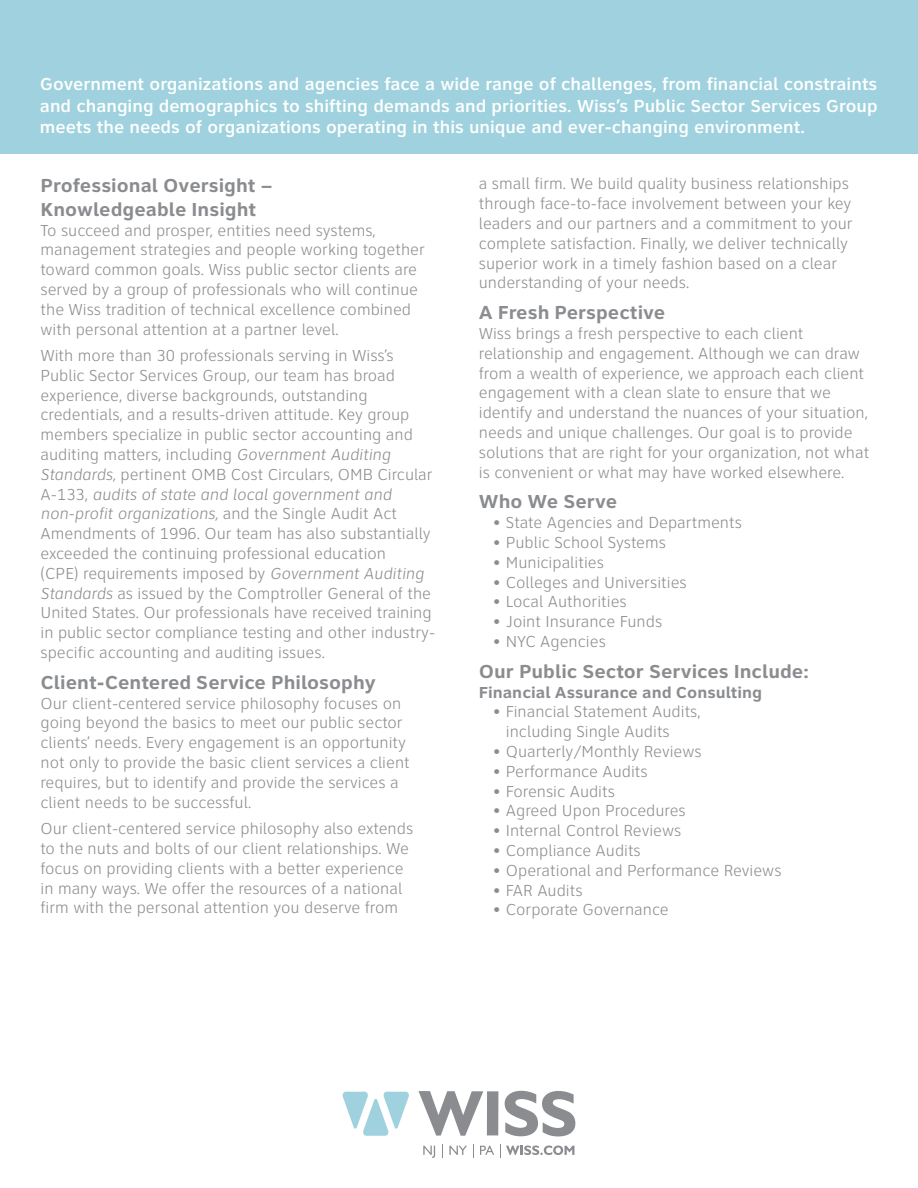
<style>
.page{position:relative;width:918px;height:1188px;background:#fff}
.page>*{position:absolute;margin:0;border:0;box-sizing:border-box;transform-origin:0 0}
.subhead{font:700 19.5px/24px "Clearview Text";color:#8a8c8f}
.intro{font:500 18px/21.6px "Clearview Text";color:#fff;text-align:justify}
.body{font:300 16.5px/19.8px "Clearview Text";color:#8a8c8f}
.bullets{font:300 16.5px/19.8px "Clearview Text";color:#8a8c8f}
.small_subhead{font:700 16.5px "Clearview Text";color:#8a8c8f}
.s1{font-style:italic}
</style>
<div class="page">
<svg style="left:419px;top:1091px;width:64px;height:45px"></svg>
<div style="left:487px;top:1091px;width:11px;height:44px;background:#8a8c8f"></div>
<svg style="left:505px;top:1091px;width:70px;height:46px"></svg>
<svg style="left:343px;top:1092px;width:66px;height:44px"></svg>
<svg style="left:423px;top:1146px;width:12px;height:12px"></svg>
<svg style="left:442px;top:1145px;width:1px;height:13px"></svg>
<svg style="left:449px;top:1146px;width:18px;height:9px"></svg>
<svg style="left:473px;top:1145px;width:1px;height:13px"></svg>
<svg style="left:480px;top:1146px;width:14px;height:9px"></svg>
<svg style="left:500px;top:1145px;width:74px;height:13px"></svg>
<div style="left:0;top:0;width:918px;height:153px;background:#9fd2de"></div>
<p class="intro" style="left:40px;top:73px;width:839px">Government organizations and agencies face a wide range of challenges, from financial constraints and changing demographics to shifting demands and priorities. Wiss’s Public Sector Services Group meets the needs of organizations operating in this unique and ever-changing environment.</p>
<p class="subhead" style="left:40px;top:173px;width:234px">Professional Oversight –<br>Knowledgeable Insight</p>
<p class="body" style="left:40px;top:220px;width:386px">To succeed and prosper, entities need systems, management strategies and people working together toward common goals. Wiss public sector clients are served by a group of professionals who will continue the Wiss tradition of technical excellence combined with personal attention at a partner level.</p>
<p class="body" style="left:40px;top:346px;width:396px">With more than 30 professionals serving in Wiss’s Public Sector Services Group, our team has broad experience, diverse backgrounds, outstanding credentials, and a results-driven attitude. Key group members specialize in public sector accounting and auditing matters, including <span class="s1">Government Auditing Standards,</span> pertinent OMB Cost Circulars, OMB Circular A-133, <span class="s1">audits of state and local government and non-profit organizations,</span> and the Single Audit Act Amendments of 1996. Our team has also substantially exceeded the continuing professional education<br>(CPE) requirements imposed by <span class="s1">Government Auditing Standards</span> as issued by the Comptroller General of the United States. Our professionals have received training in public sector compliance testing and other industry&shy;specific accounting and auditing issues.</p>
<p class="subhead" style="left:40px;top:670px;width:337px">Client-Centered Service Philosophy</p>
<p class="body" style="left:40px;top:693px;width:371px">Our client-centered service philosophy focuses on going beyond the basics to meet our public sector clients’ needs. Every engagement is an opportunity not only to provide the basic client services a client requires, but to identify and provide the services a client needs to be successful.</p>
<p class="body" style="left:40px;top:819px;width:374px">Our client-centered service philosophy also extends to the nuts and bolts of our client relationships. We focus on providing clients with a better experience in many ways. We offer the resources of a national firm with the personal attention you deserve from</p>
<p class="body" style="left:479px;top:174px;width:375px">a small firm. We build quality business relationships through face-to-face involvement between your key leaders and our partners and a commitment to your complete satisfaction. Finally, we deliver technically superior work in a timely fashion based on a clear understanding of your needs.</p>
<p class="subhead" style="left:479px;top:301px;width:188px">A Fresh Perspective</p>
<p class="body" style="left:479px;top:324px;width:392px">Wiss brings a fresh perspective to each client relationship and engagement. Although we can draw from a wealth of experience, we approach each client engagement with a clean slate to ensure that we identify and understand the nuances of your situation, needs and unique challenges. Our goal is to provide solutions that are right for your organization, not what is convenient or what may have worked elsewhere.</p>
<p class="subhead" style="left:479px;top:490px;width:140px">Who We Serve</p>
<p class="bullets" style="left:492px;top:513px;width:251px">• State Agencies and Departments</p>
<p class="bullets" style="left:492px;top:533px;width:175px">• Public School Systems</p>
<p class="bullets" style="left:492px;top:553px;width:113px">• Municipalities</p>
<p class="bullets" style="left:492px;top:572px;width:196px">• Colleges and Universities</p>
<p class="bullets" style="left:492px;top:592px;width:136px">• Local Authorities</p>
<p class="bullets" style="left:492px;top:612px;width:171px">• Joint Insurance Funds</p>
<p class="bullets" style="left:492px;top:632px;width:115px">• NYC Agencies</p>
<p class="subhead" style="left:479px;top:659px;width:331px">Our Public Sector Services Include:</p>
<p class="small_subhead" style="left:479px;top:682px;width:285px">Financial Assurance and Consulting</p>
<p class="bullets" style="left:506px;top:702px;width:196px;text-indent:-14px">• Financial Statement Audits, including Single Audits</p>
<p class="bullets" style="left:492px;top:742px;width:211px">• Quarterly/Monthly Reviews</p>
<p class="bullets" style="left:492px;top:762px;width:157px">• Performance Audits</p>
<p class="bullets" style="left:492px;top:781px;width:124px">• Forensic Audits</p>
<p class="bullets" style="left:492px;top:801px;width:195px">• Agreed Upon Procedures</p>
<p class="bullets" style="left:492px;top:821px;width:191px">• Internal Control Reviews</p>
<p class="bullets" style="left:492px;top:841px;width:150px">• Compliance Audits</p>
<p class="bullets" style="left:492px;top:861px;width:291px">• Operational and Performance Reviews</p>
<p class="bullets" style="left:492px;top:880px;width:92px">• FAR Audits</p>
<p class="bullets" style="left:492px;top:900px;width:178px">• Corporate Governance</p>
</div>
